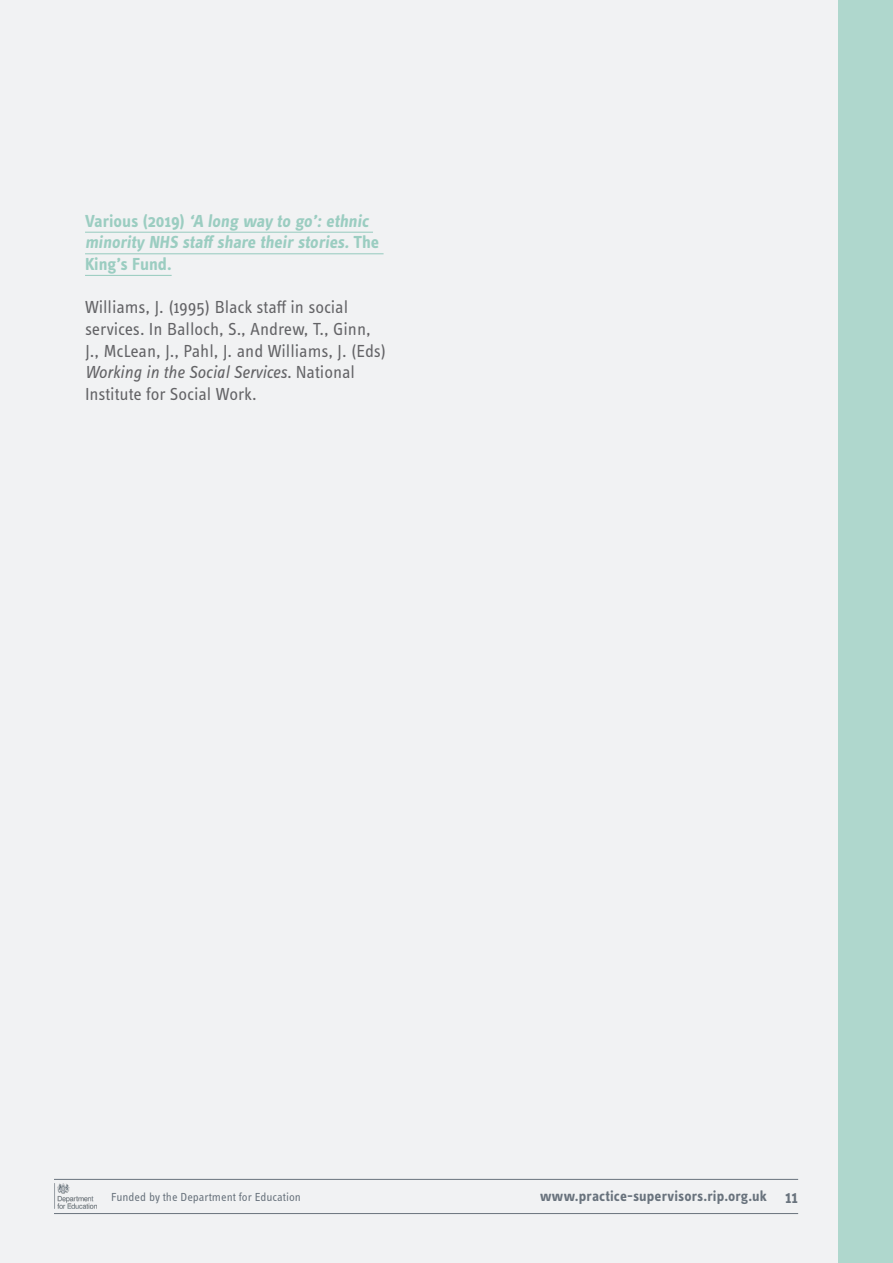
<style>
.page{position:relative;width:893px;height:1263px;background:#f0f1f2}
.page>*{position:absolute;margin:0;border:0;box-sizing:border-box;transform-origin:0 0}
.PSDP_body_text{font:18px/21.6px "Info Text Pro";color:#636366}
.PSDP_body_text-2{font:700 18px/21.6px "Info Text Pro";letter-spacing:-.01em;color:#9bcdc1}
.t1{font:600 18px "Info Text Pro";color:#69737d}
.t2{font:700 15px "Info Text Pro";letter-spacing:.01em;color:#69737d}
.t3{font:12px "Info Text Pro";color:#69737d}
.s1{font-style:italic}
</style>
<div class="page">
<img style="left:54px;top:1183px;width:42px;height:25px">
<hr style="left:54px;top:1213px;width:744px;height:1px;background:#69737d">
<hr style="left:54px;top:1179px;width:744px;height:1px;background:#69737d">
<div style="left:839px;top:0;width:54px;height:1263px;background:#afd7cd"></div>
<hr style="left:85px;top:232px;width:288px;height:1px;background:#9bcdc1">
<hr style="left:85px;top:253px;width:299px;height:1px;background:#9bcdc1">
<hr style="left:85px;top:275px;width:87px;height:1px;background:#9bcdc1">
<p class="PSDP_body_text-2" style="left:85px;top:210px;width:296px">Va ri o us ( 2 0 19 ) ‘A long way to go’: ethnic minority NHS staff share their stories. T h e<br>King’s Fund.</p>
<p class="PSDP_body_text" style="left:85px;top:296px;width:303px">Williams, J. (1995) Black staff in social services. In Balloch, S., Andrew, T., Ginn, J., McLean, J., Pahl, J. and Williams, J. (Eds)<br><span class="s1">Working in the Social Services.</span> National Institute for Social Work.</p>
<p class="t3" style="left:111px;top:1190px;width:191px">Funded by the Department for Education</p>
<p class="t2" style="left:540px;top:1187px;width:228px">www.practice-supervisors.rip.org.uk</p>
<p class="t1" style="left:785px;top:1186px;width:15px">11</p>
</div>
